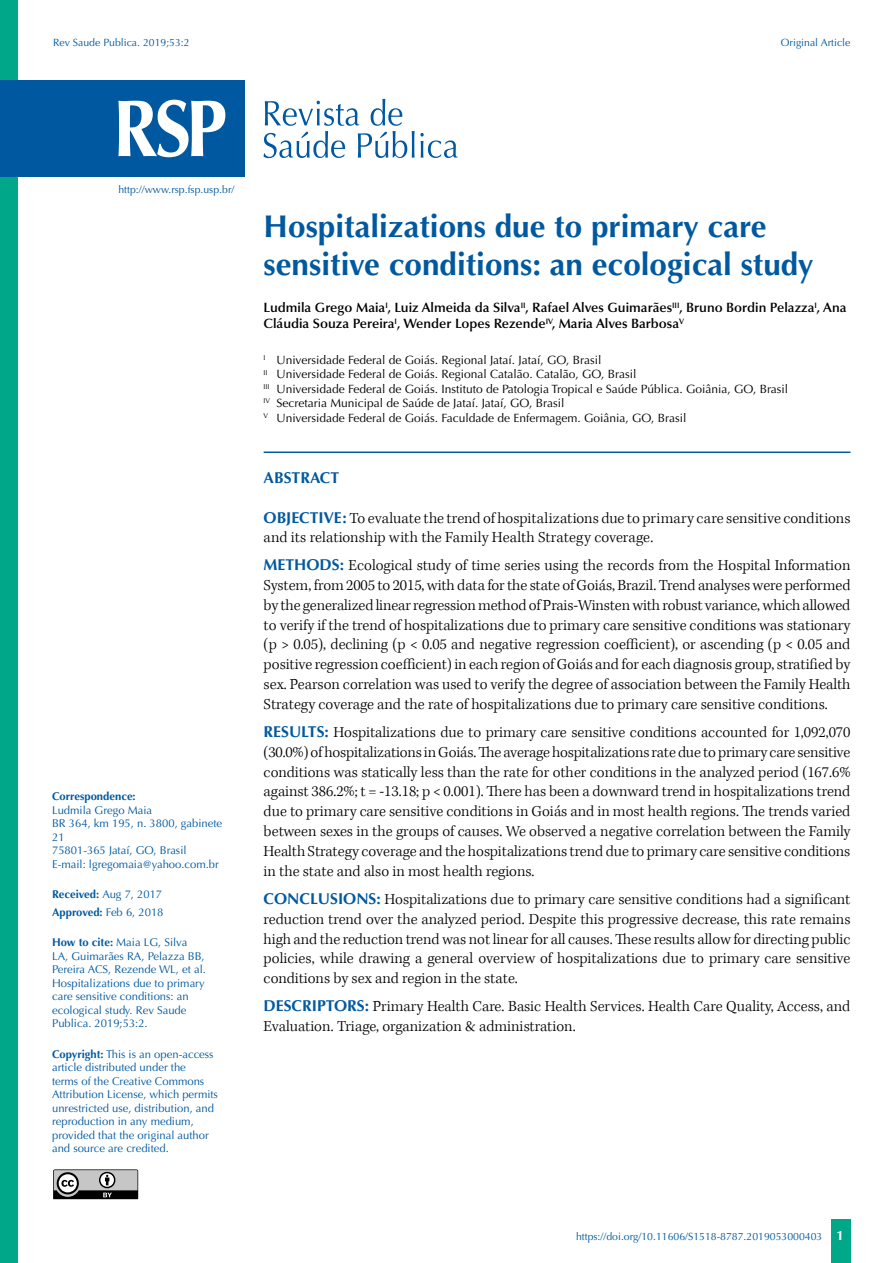
<style>
.page{position:relative;width:893px;height:1263px;background:#fff}
.page>*{position:absolute;margin:0;border:0;box-sizing:border-box;transform-origin:0 0}
.t1{font:700 31.5px/37.8px "Optima";color:#0059a0}
.t2{font:300 15.75px/19.8px "Kepler Std";color:#000;text-align:justify}
.t3{font:700 15.75px "Optima";color:#0059a0}
.t4{font:600 13.5px/16.2px "Optima";color:#000}
.t5{font:12px/14.4px "Optima";color:#000}
.t6{font:11.25px/13.5px "Optima";color:#0059a0}
.t7{font:700 11.25px/17.7px "Optima";color:#0059a0}
.t8{font:10.5px "Optima";color:#0059a0}
.s1{font-weight:400}
.s2{font-weight:700}
.s3{font-family:"Optima";font-weight:700;color:#0059a0}
.s4{font-weight:700;font-size:13.5px;color:#fff}
</style>
<div class="page">
<div style="left:831px;top:1220px;width:20px;height:43px;background:#00a788"></div>
<svg style="left:53px;top:1169px;width:85px;height:30px;background:#838383"></svg>
<div style="left:0;top:0;width:18px;height:1263px;background:#00a788"></div>
<svg style="left:263px;top:99px;width:195px;height:59px"></svg>
<div style="left:0;top:80px;width:244px;height:96px;background:#0059a0"></div>
<svg style="left:118px;top:100px;width:107px;height:57px"></svg>
<hr style="left:264px;top:451px;width:586px;height:2px;background:#0059a0">
<p class="t8" style="left:53px;top:36px;width:138px">Rev Saude Publica. 2019;53:2</p>
<p class="t8" style="left:781px;top:36px;width:71px">Original Article</p>
<p class="t8" style="left:118px;top:183px;width:117px">http://www.rsp.fsp.usp.br/</p>
<p class="t7" style="left:52px;top:788px;width:85px">Correspondence:</p>
<p class="t6" style="left:52px;top:803px;width:172px">Ludmila Grego Maia<br>BR 364, km 195, n. 3800, gabinete<br>21<br>75801-365 Jataí, GO, Brasil<br>E-mail: lgregomaia@yahoo.com.br</p>
<p class="t7" style="left:52px;top:886px;width:113px">Received: <span class="s1">Aug 7, 2017<br></span>Approved: <span class="s1">Feb 6, 2018</span></p>
<p class="t6" style="left:52px;top:936px;width:155px"><span class="s2">How to cite:</span> Maia LG, Silva<br>LA, Guimarães RA, Pelazza BB,<br>Pereira ACS, Rezende WL, et al.<br>Hospitalizations due to primary care sensitive conditions: an ecological study. Rev Saude<br>Publica. 2019;53:2.</p>
<p class="t6" style="left:52px;top:1047px;width:167px"><span class="s2">Copyright:</span> This is an open-access article distributed under the<br>terms of the Creative Commons<br>Attribution License, which permits unrestricted use, distribution, and reproduction in any medium, provided that the original author and source are credited.</p>
<h1 class="t1" style="left:264px;top:208px;width:551px">Hospitalizations due to primary care sensitive conditions: an ecological study</h1>
<p class="t4" style="left:264px;top:300px;width:584px">Ludmila Grego Maia<sup>I</sup>, Luiz Almeida da Silva<sup>II</sup>, Rafael Alves Guimarães<sup>III</sup>, Bruno Bordin Pelazza<sup>I</sup>, Ana<br>Cláudia Souza Pereira<sup>I</sup>, Wender Lopes Rezende<sup>IV</sup>, Maria Alves Barbosa<sup>V</sup></p>
<p class="t5" style="left:264px;top:353px;width:526px"><sup>I</sup> Universidade Federal de Goiás. Regional Jataí. Jataí, GO, Brasil<br><sup>II</sup> Universidade Federal de Goiás. Regional Catalão. Catalão, GO, Brasil<br><sup>III</sup> Universidade Federal de Goiás. Instituto de Patologia Tropical e Saúde Pública. Goiânia, GO, Brasil <sup>IV</sup> Secretaria Municipal de Saúde de Jataí. Jataí, GO, Brasil<br><sup>V</sup> Universidade Federal de Goiás. Faculdade de Enfermagem. Goiânia, GO, Brasil</p>
<p class="t3" style="left:264px;top:468px;width:77px">ABSTRACT</p>
<p class="t2" style="left:264px;top:509px;width:588px;line-height:18.9px"><span class="s3">OBJECTIVE:</span> To evaluate the trend of hospitalizations due to primary care sensitive conditions and its relationship with the Family Health Strategy coverage.</p>
<p class="t2" style="left:264px;top:556px;width:588px"><span class="s3">METHODS:</span> Ecological study of time series using the records from the Hospital Information System, from 2005 to 2015, with data for the state of Goiás, Brazil. Trend analyses were performed by the generalized linear regression method of Prais-Winsten with robust variance, which allowed to verify if the trend of hospitalizations due to primary care sensitive conditions was stationary (p &gt; 0.05), declining (p &lt; 0.05 and negative regression coefficient), or ascending (p &lt; 0.05 and positive regression coefficient) in each region of Goiás and for each diagnosis group, stratified by sex. Pearson correlation was used to verify the degree of association between the Family Health Strategy coverage and the rate of hospitalizations due to primary care sensitive conditions.</p>
<p class="t2" style="left:264px;top:723px;width:588px"><span class="s3">RESULTS:</span> Hospitalizations due to primary care sensitive conditions accounted for 1,092,070 (30.0%) of hospitalizations in Goiás. The average hospitalizations rate due to primary care sensitive conditions was statically less than the rate for other conditions in the analyzed period (167.6% against 386.2%; t = -13.18; p &lt; 0.001). There has been a downward trend in hospitalizations trend due to primary care sensitive conditions in Goiás and in most health regions. The trends varied between sexes in the groups of causes. We observed a negative correlation between the Family Health Strategy coverage and the hospitalizations trend due to primary care sensitive conditions in the state and also in most health regions.</p>
<p class="t2" style="left:264px;top:890px;width:588px"><span class="s3">CONCLUSIONS:</span> Hospitalizations due to primary care sensitive conditions had a significant reduction trend over the analyzed period. Despite this progressive decrease, this rate remains high and the reduction trend was not linear for all causes. These results allow for directing public policies, while drawing a general overview of hospitalizations due to primary care sensitive conditions by sex and region in the state.</p>
<p class="t2" style="left:264px;top:997px;width:588px"><span class="s3">DESCRIPTORS:</span> Primary Health Care. Basic Health Services. Health Care Quality, Access, and<br>Evaluation. Triage, organization &amp; administration.</p>
<p class="t8" style="left:576px;top:1230px;width:269px">https://doi.org/10.11606/S1518-8787.2019053000403 <span class="s4">1</span></p>
</div>
